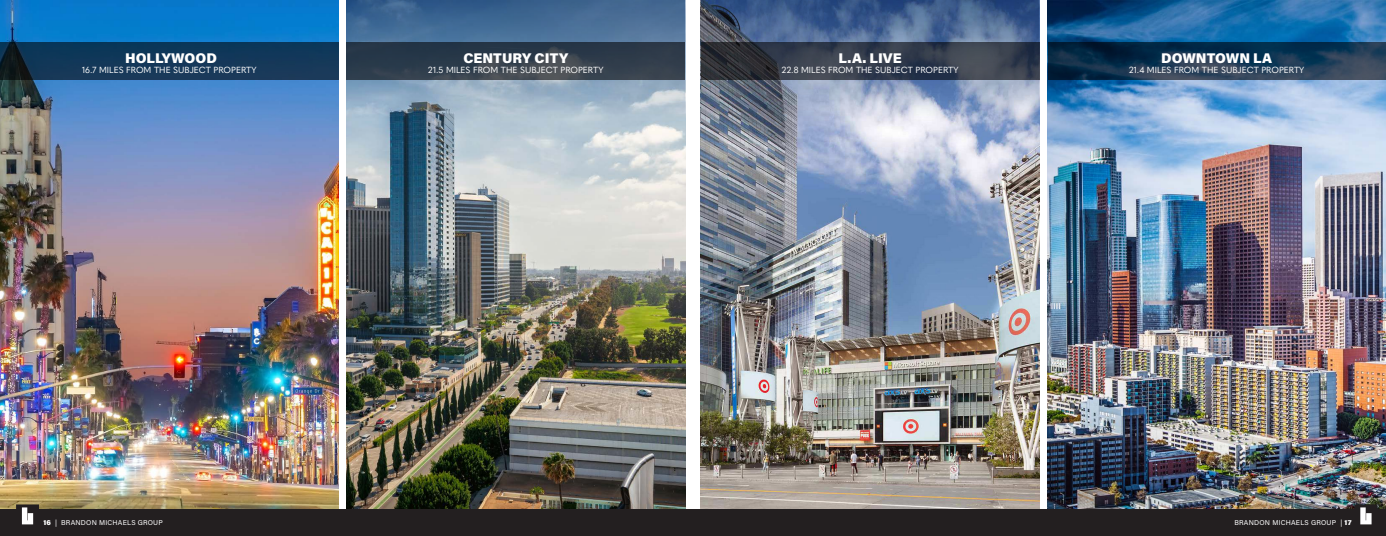
<style>
.page{position:relative;width:1386px;height:536px;background:#fff}
.page>*{position:absolute;margin:0;border:0;box-sizing:border-box;transform-origin:0 0}
.t1{font:900 14px "Acumin Pro";color:#fff}
.t2{font:8.75px "Quasimoda";color:#fff}
.t3{font:7px "Acumin Pro";letter-spacing:.03em;color:#fff}
.s1{font-weight:900}
</style>
<div class="page">
<img style="left:701px;top:133px;width:339px;height:376px">
<svg style="left:701px;top:0;width:339px;height:133px;background:#7588a7"></svg>
<img style="left:346px;top:133px;width:339px;height:376px">
<svg style="left:346px;top:0;width:339px;height:133px;background:#7593af"></svg>
<img style="left:0;top:0;width:339px;height:509px">
<svg style="left:0;top:42px;width:339px;height:38px;background:#113554"></svg>
<svg style="left:346px;top:42px;width:339px;height:38px;background:#313e4c"></svg>
<img style="left:1047px;top:0;width:339px;height:509px">
<svg style="left:701px;top:42px;width:339px;height:38px;background:#343b48"></svg>
<svg style="left:1048px;top:42px;width:338px;height:38px;background:#19364f"></svg>
<div style="left:0;top:509px;width:1386px;height:27px;background:#231f20"></div>
<svg style="left:1354px;top:504px;width:23px;height:21px"></svg>
<svg style="left:16px;top:504px;width:23px;height:21px"></svg>
<p class="t1" style="left:125px;top:48px;width:93px">HOLLYWOOD</p>
<p class="t2" style="left:82px;top:63px;width:176px">16.7 MILES FROM THE SUBJECT PROPERTY</p>
<p class="t1" style="left:463px;top:48px;width:106px">CENTURY CITY</p>
<p class="t2" style="left:428px;top:63px;width:177px">21.5 MILES FROM THE SUBJECT PROPERTY</p>
<p class="t1" style="left:839px;top:48px;width:65px">L.A. LIVE</p>
<p class="t2" style="left:782px;top:63px;width:178px">22.8 MILES FROM THE SUBJECT PROPERTY</p>
<p class="t1" style="left:1161px;top:48px;width:113px">DOWNTOWN LA</p>
<p class="t2" style="left:1129px;top:63px;width:177px">21.4 MILES FROM THE SUBJECT PROPERTY</p>
<p class="t3" style="left:43px;top:517px;width:121px"><span class="s1">16</span> | BRANDON MICHAELS GROUP</p>
<p class="t3" style="left:1234px;top:517px;width:119px">BRANDON MICHAELS GROUP | <span class="s1">17</span></p>
</div>
